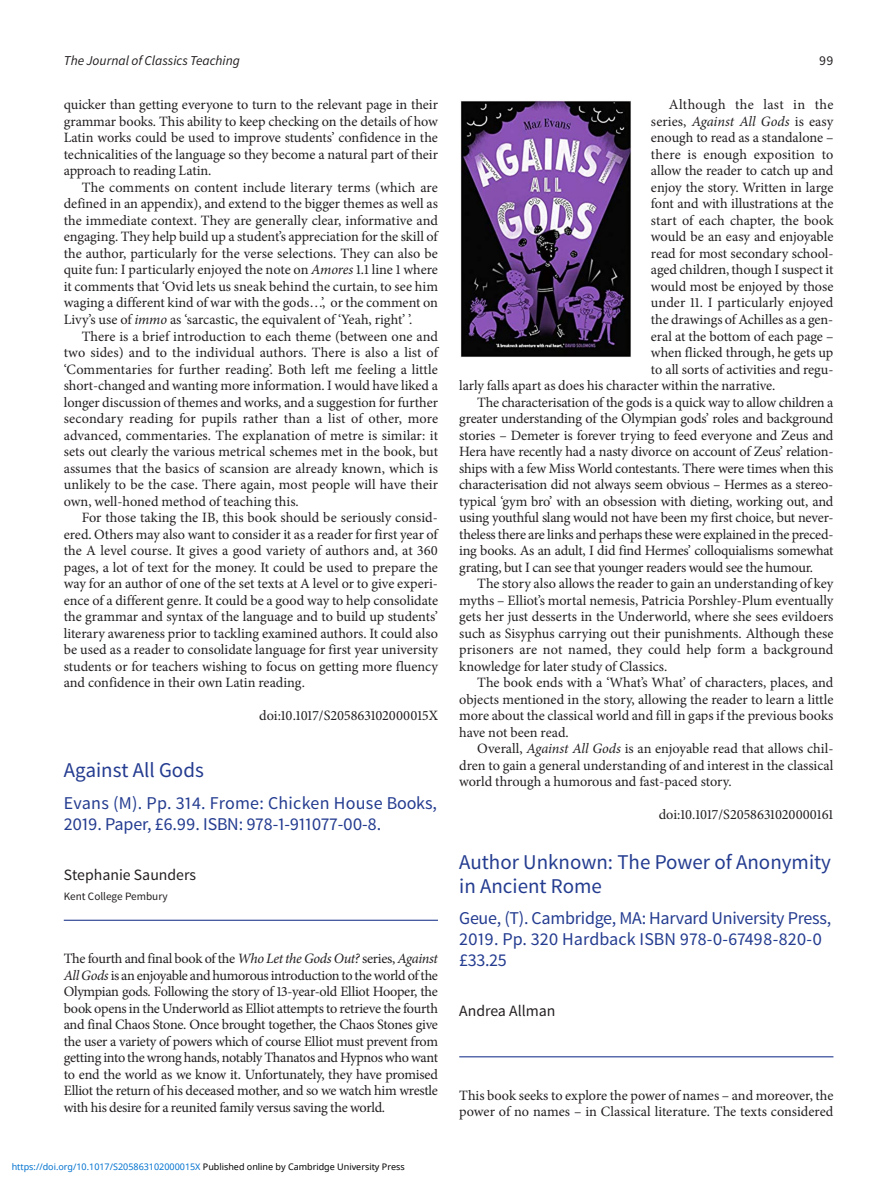
<style>
.page{position:relative;width:893px;height:1191px;background:#fff}
.page>*{position:absolute;margin:0;border:0;box-sizing:border-box;transform-origin:0 0}
.t1{font:21px/24px "Source Sans Pro";color:#243c90}
.t2{font:18px/21px "Source Sans Pro";letter-spacing:-.01em;color:#243c90}
.t3{font:15.75px "Source Sans Pro";color:#231f20}
.t4{font:14.25px/16.5px "Minion Pro";letter-spacing:-.005em;color:#231f20;text-align:justify}
.t5{font:italic 14.25px "Minion Pro";color:#231f20}
.t6{font:14.25px "Minion Pro";letter-spacing:.025em;color:#231f20}
.t7{font:italic 13.5px "Source Sans Pro";color:#231f20}
.t8{font:13.5px "Source Sans Pro";color:#231f20}
.t9{font:11.25px "Source Sans Pro";color:#231f20}
.t10{font:9px "Noto Sans";color:#0172cf}
.s1{font-style:italic}
.s2{font-style:normal}
.s3{color:#000}
</style>
<div class="page">
<hr style="left:64px;top:919px;width:374px;height:1px;background:#243c90">
<hr style="left:459px;top:1056px;width:374px;height:1px;background:#243c90">
<img style="left:460px;top:101px;width:171px;height:256px">
<p class="t7" style="left:64px;top:52px;width:178px">The Journal of Classics Teaching</p>
<p class="t8" style="left:819px;top:52px;width:16px">99</p>
<p class="t4" style="left:64px;top:97px;width:376px">quicker than getting everyone to turn to the relevant page in their grammar books. This ability to keep checking on the details of how Latin works could be used to improve students’ confidence in the technicalities of the language so they become a natural part of their approach to reading Latin.</p>
<p class="t4" style="left:64px;top:179px;width:376px;text-indent:18px">The comments on content include literary terms (which are defined in an appendix), and extend to the bigger themes as well as the immediate context. They are generally clear, informative and engaging. They help build up a student’s appreciation for the skill of the author, particularly for the verse selections. They can also be quite fun: I particularly enjoyed the note on <span class="s1">Amores</span> 1.1 line 1 where it comments that ‘Ovid lets us sneak behind the curtain, to see him waging a different kind of war with the gods…’, or the comment on Livy’s use of <span class="s1">immo</span> as ‘sarcastic, the equivalent of ‘Yeah, right’ ’.</p>
<p class="t4" style="left:64px;top:328px;width:376px;text-indent:18px">There is a brief introduction to each theme (between one and two sides) and to the individual authors. There is also a list of ‘Commentaries for further reading’. Both left me feeling a little short-changed and wanting more information. I would have liked a longer discussion of themes and works, and a suggestion for further secondary reading for pupils rather than a list of other, more advanced, commentaries. The explanation of metre is similar: it sets out clearly the various metrical schemes met in the book, but assumes that the basics of scansion are already known, which is unlikely to be the case. There again, most people will have their own, well-honed method of teaching this.</p>
<p class="t4" style="left:64px;top:509px;width:376px;text-indent:18px">For those taking the IB, this book should be seriously consid&shy;ered. Others may also want to consider it as a reader for first year of the A level course. It gives a good variety of authors and, at 360 pages, a lot of text for the money. It could be used to prepare the way for an author of one of the set texts at A level or to give experi&shy;ence of a different genre. It could be a good way to help consolidate the grammar and syntax of the language and to build up students’ literary awareness prior to tackling examined authors. It could also be used as a reader to consolidate language for first year university students or for teachers wishing to focus on getting more fluency and confidence in their own Latin reading.</p>
<p class="t4" style="left:259px;top:707px;width:180px">doi:10.1017/S205863102000015X</p>
<p class="t6" style="left:669px;top:95px;width:166px">Although the last in the</p>
<p class="t5" style="left:651px;top:112px;width:184px"><span class="s2">series,</span> Against All Gods <span class="s2">is easy</span></p>
<p class="t4" style="left:651px;top:130px;width:184px">enough to read as a standalone –</p>
<p class="t4" style="left:651px;top:146px;width:184px">there is enough exposition to</p>
<p class="t4" style="left:651px;top:163px;width:184px">allow the reader to catch up and</p>
<p class="t4" style="left:651px;top:179px;width:184px">enjoy the story. Written in large</p>
<p class="t4" style="left:651px;top:196px;width:184px">font and with illustrations at the</p>
<p class="t4" style="left:651px;top:212px;width:184px">start of each chapter, the book</p>
<p class="t4" style="left:651px;top:229px;width:184px">would be an easy and enjoyable</p>
<p class="t4" style="left:651px;top:245px;width:184px">read for most secondary school-</p>
<p class="t4" style="left:651px;top:262px;width:184px">aged children, though I suspect it</p>
<p class="t4" style="left:651px;top:278px;width:184px">would most be enjoyed by those</p>
<p class="t4" style="left:651px;top:295px;width:184px">under 11. I particularly enjoyed</p>
<p class="t4" style="left:651px;top:311px;width:184px">the drawings of Achilles as a gen-</p>
<p class="t4" style="left:651px;top:328px;width:184px">eral at the bottom of each page –</p>
<p class="t4" style="left:651px;top:344px;width:184px">when flicked through, he gets up</p>
<p class="t4" style="left:651px;top:361px;width:184px">to all sorts of activities and regu-</p>
<p class="t4" style="left:459px;top:377px;width:318px">larly falls apart as does his character within the narrative.</p>
<p class="t4" style="left:477px;top:394px;width:358px">The characterisation of the gods is a quick way to allow children a</p>
<p class="t4" style="left:459px;top:410px;width:376px">greater understanding of the Olympian gods’ roles and background</p>
<p class="t4" style="left:459px;top:427px;width:376px">stories – Demeter is forever trying to feed everyone and Zeus and</p>
<p class="t4" style="left:459px;top:443px;width:376px">Hera have recently had a nasty divorce on account of Zeus’ relation-</p>
<p class="t4" style="left:459px;top:460px;width:376px">ships with a few Miss World contestants. There were times when this</p>
<p class="t4" style="left:459px;top:476px;width:376px">characterisation did not always seem obvious – Hermes as a stereo-</p>
<p class="t4" style="left:459px;top:493px;width:376px">typical ‘gym bro’ with an obsession with dieting, working out, and</p>
<p class="t4" style="left:459px;top:509px;width:376px">using youthful slang would not have been my first choice, but never-</p>
<p class="t4" style="left:459px;top:526px;width:376px">theless there are links and perhaps these were explained in the preced-</p>
<p class="t4" style="left:459px;top:542px;width:376px">ing books. As an adult, I did find Hermes’ colloquialisms somewhat</p>
<p class="t4" style="left:459px;top:559px;width:355px">grating, but I can see that younger readers would see the humour.</p>
<p class="t4" style="left:477px;top:575px;width:358px">The story also allows the reader to gain an understanding of key</p>
<p class="t4" style="left:459px;top:592px;width:376px">myths – Elliot’s mortal nemesis, Patricia Porshley-Plum eventually</p>
<p class="t4" style="left:459px;top:608px;width:376px">gets her just desserts in the Underworld, where she sees evildoers</p>
<p class="t4" style="left:459px;top:625px;width:376px">such as Sisyphus carrying out their punishments. Although these</p>
<p class="t4" style="left:459px;top:641px;width:376px">prisoners are not named, they could help form a background</p>
<p class="t4" style="left:459px;top:658px;width:210px">knowledge for later study of Classics.</p>
<p class="t4" style="left:477px;top:674px;width:358px">The book ends with a ‘What’s What’ of characters, places, and</p>
<p class="t4" style="left:459px;top:691px;width:376px">objects mentioned in the story, allowing the reader to learn a little</p>
<p class="t4" style="left:459px;top:707px;width:376px">more about the classical world and fill in gaps if the previous books</p>
<p class="t4" style="left:459px;top:724px;width:111px">have not been read.</p>
<p class="t4" style="left:477px;top:740px;width:358px">Overall, <span class="s1">Against All Gods</span> is an enjoyable read that allows chil-</p>
<p class="t4" style="left:459px;top:757px;width:376px">dren to gain a general understanding of and interest in the classical</p>
<p class="t4" style="left:459px;top:773px;width:274px">world through a humorous and fast-paced story.</p>
<p class="t4" style="left:659px;top:806px;width:176px">doi:10.1017/S2058631020000161</p>
<h1 class="t1" style="left:459px;top:850px;width:373px">Author Unknown: The Power of Anonymity in Ancient Rome</h1>
<p class="t2" style="left:459px;top:908px;width:373px">Geue, (T). Cambridge, MA: Harvard University Press,<br>2019. Pp. 320 Hardback ISBN 978-0-67498-820-0 £33.25</p>
<p class="t3" style="left:459px;top:1001px;width:98px">Andrea Allman</p>
<h1 class="t1" style="left:64px;top:758px;width:142px">Against All Gods</h1>
<p class="t2" style="left:64px;top:792px;width:375px">Evans (M). Pp. 314. Frome: Chicken House Books,<br>2019. Paper, £6.99. ISBN: 978-1-911077-00-8.</p>
<p class="t3" style="left:64px;top:865px;width:134px">Stephanie Saunders</p>
<p class="t9" style="left:64px;top:889px;width:106px">Kent College Pembury</p>
<p class="t4" style="left:64px;top:950px;width:376px">The fourth and final book of the <span class="s1">Who Let the Gods Out?</span> series, <span class="s1">Against All Gods</span> is an enjoyable and humorous introduction to the world of the Olympian gods. Following the story of 13-year-old Elliot Hooper, the book opens in the Underworld as Elliot attempts to retrieve the fourth and final Chaos Stone. Once brought together, the Chaos Stones give the user a variety of powers which of course Elliot must prevent from getting into the wrong hands, notably Thanatos and Hypnos who want to end the world as we know it. Unfortunately, they have promised Elliot the return of his deceased mother, and so we watch him wrestle with his desire for a reunited family versus saving the world.</p>
<p class="t4" style="left:459px;top:1087px;width:376px">This book seeks to explore the power of names – and moreover, the power of no names – in Classical literature. The texts considered</p>
<p class="t10" style="left:12px;top:1160px;width:395px">https://doi.org/10.1017/S205863102000015X <span class="s3">Published online by Cambridge University Press</span></p>
</div>
